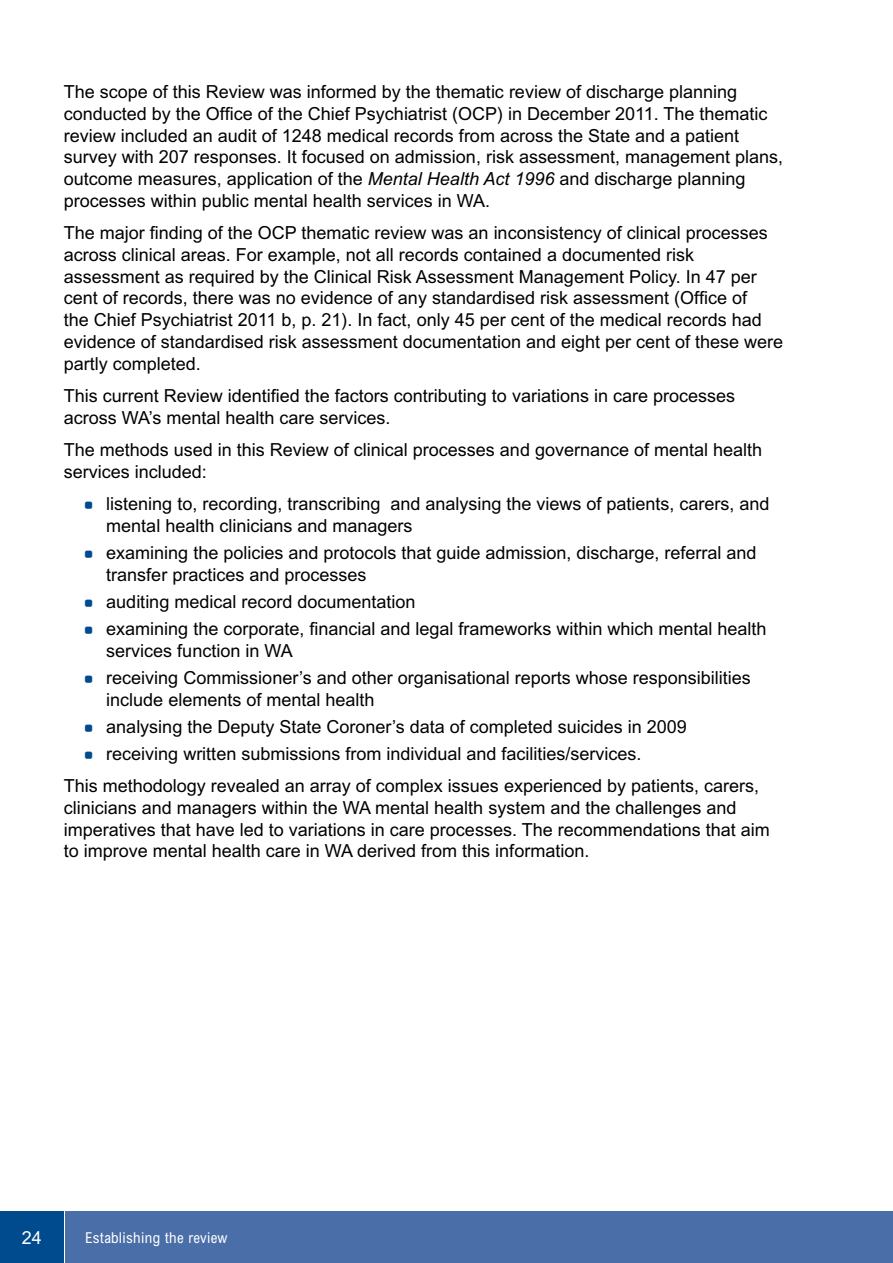
<style>
.page{position:relative;width:893px;height:1263px;background:#fff}
.page>*{position:absolute;margin:0;border:0;box-sizing:border-box;transform-origin:0 0}
.t1{font:18px/21.8px "Arial MT Std";color:#000}
.t2{font:18px "Arial";color:#fff}
.t3{font:condensed 15px "Arial MT Std";letter-spacing:.025em;color:#fff}
.s1{font-style:italic}
</style>
<div class="page">
<div style="left:0;top:1212px;width:64px;height:51px;background:#004b8d"></div>
<div style="left:66px;top:1212px;width:827px;height:51px;background:#4a6ea7"></div>
<p class="t1" style="left:64px;top:81px;width:721px">The scope of this Review was informed by the thematic review of discharge planning conducted by the Office of the Chief Psychiatrist (OCP) in December 2011. The thematic review included an audit of 1248 medical records from across the State and a patient survey with 207 responses. It focused on admission, risk assessment, management plans, outcome measures, application of the <span class="s1">Mental Health Act 1996</span> and discharge planning processes within public mental health services in WA.</p>
<p class="t1" style="left:64px;top:222px;width:721px">The major finding of the OCP thematic review was an inconsistency of clinical processes across clinical areas. For example, not all records contained a documented risk assessment as required by the Clinical Risk Assessment Management Policy. I n 47 per cent of records, there was no evidence of any standardised risk assessment (Office of<br>the Chief Psychiatrist 2011 b, p. 21). I n fact, only 45 per cent of the medical records had evidence of standardised risk assessment documentation and eight per cent of these were partly completed.</p>
<p class="t1" style="left:64px;top:385px;width:673px">This current Review identified the factors contributing to variations in care processes across WA’s mental health care services.</p>
<p class="t1" style="left:64px;top:439px;width:700px">The methods used in this Review of clinical processes and governance of mental health services included:</p>
<p class="t1" style="left:106px;top:493px;width:665px">listening to, recording, transcribing and analysing the views of patients, carers, and mental health clinicians and managers</p>
<p class="t1" style="left:106px;top:542px;width:652px">examining the policies and protocols that guide admission, discharge, referral and transfer practices and processes</p>
<p class="t1" style="left:106px;top:588px;width:662px;line-height:27px">auditing medical record documentation<br>examining the corporate, financial and legal frameworks within which mental health</p>
<p class="t1" style="left:106px;top:637px;width:646px;line-height:27px">services function in WA<br>receiving Commissioner’s and other organisational reports whose responsibilities</p>
<p class="t1" style="left:106px;top:686px;width:582px;line-height:27px">include elements of mental health<br>analysing the Deputy State Coroner’s data of completed suicides in 2009 receiving written submissions from individual and facilities/services.</p>
<p class="t1" style="left:64px;top:775px;width:707px">This methodology revealed an array of complex issues experienced by patients, carers, clinicians and managers within the WA mental health system and the challenges and imperatives that have led to variations in care processes. The recommendations that aim to improve mental health care in WA derived from this information.</p>
<p class="t2" style="left:22px;top:1228px;width:22px">24</p>
<p class="t3" style="left:85px;top:1228px;width:144px">Establishing the review</p>
</div>
